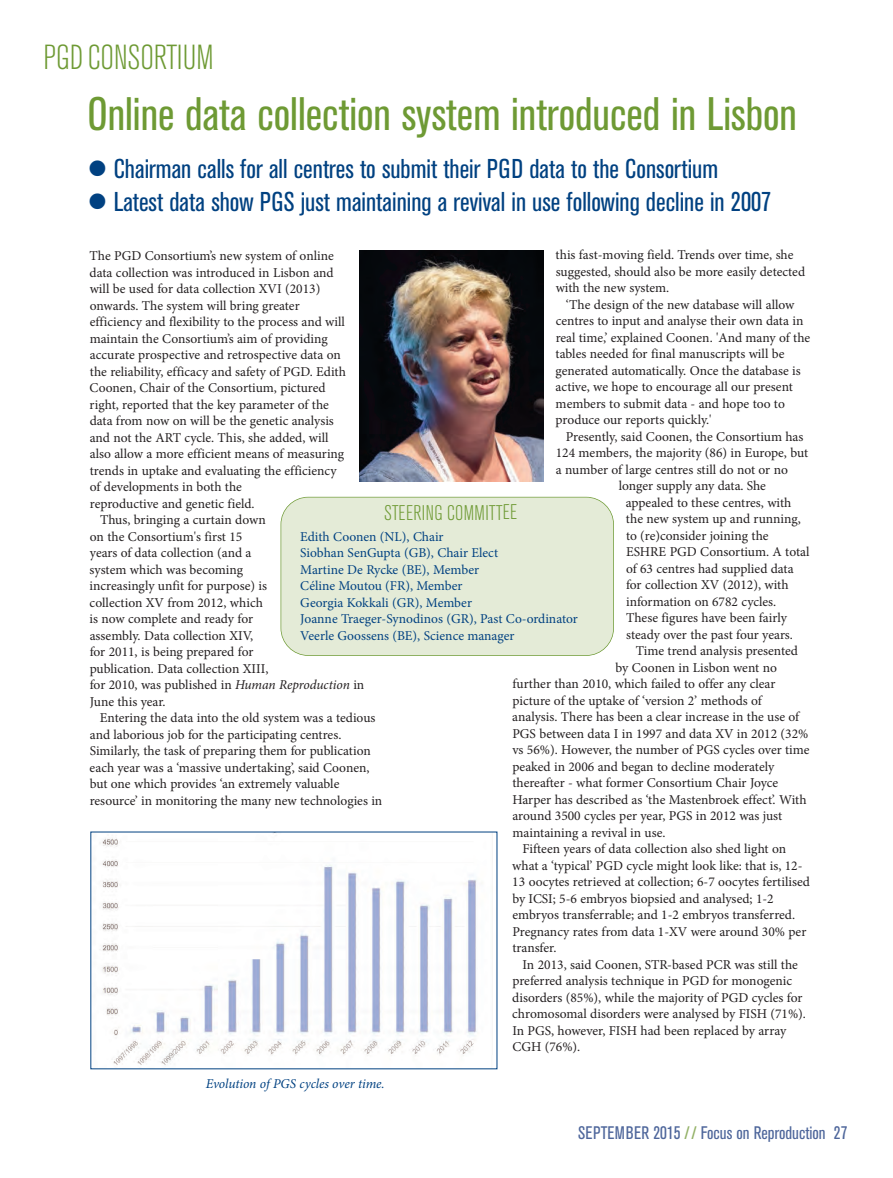
<style>
.page{position:relative;width:893px;height:1178px;background:#fff}
.page>*{position:absolute;margin:0;border:0;box-sizing:border-box;transform-origin:0 0}
.t1{font:condensed 46.5px "Akzidenz Grotesk BQ";color:#6e9a34}
.t2{font:300 condensed 34.5px "Akzidenz Grotesk BQ";letter-spacing:-.005em;color:#6e9a34}
.t3{font:condensed 27px/33px "Akzidenz Grotesk BQ";color:#014181}
.t4{font:300 condensed 21px "Akzidenz Grotesk BQ";letter-spacing:.015em;color:#6e9a34}
.t5{font:condensed 18px "Akzidenz Grotesk BQ";color:#4e669b}
.t6{font:13.5px/16.5px "Minion Pro";color:#231f20}
.t7{font:13.5px/16.5px "Minion Pro";color:#014181}
.t8{font:italic 13.5px "Minion Pro";letter-spacing:-.01em;color:#014181}
.s1{font-style:italic}
.s2{color:#93b166}
</style>
<div class="page">
<img style="left:360px;top:250px;width:183px;height:231px">
<img style="left:102px;top:838px;width:391px;height:227px">
<div style="left:281px;top:497px;width:332px;height:158px;background:#e4ebd7;border-radius:27px"></div>
<div style="left:281px;top:497px;width:333px;height:159px;border:2px solid #6e9a34;border-radius:28px"></div>
<h2 class="t2" style="left:44px;top:44px;width:172px">PGD CONSORTIUM</h2>
<h1 class="t1" style="left:87px;top:97px;width:711px">Online data collection system introduced in Lisbon</h1>
<h3 class="t3" style="left:114px;top:154px;width:659px">Chairman calls for all centres to submit their PGD data to the Consortium<br>Latest data show PGS just maintaining a revival in use following decline in 2007</h3>
<p class="t6" style="left:556px;top:247px;width:251px">this fast-moving field. Trends over time, she suggested, should also be more easily detected with the new system.</p>
<p class="t6" style="left:555px;top:297px;width:256px;text-indent:10px">‘The design of the new database will allow centres to input and analyse their own data in real time,’ explained Coonen. 'And many of the tables needed for final manuscripts will be generated automatically. Once the database is active, we hope to encourage all our present members to submit data - and hope too to produce our reports quickly.'</p>
<p class="t6" style="left:566px;top:429px;width:239px">Presently, said Coonen, the Consortium has</p>
<p class="t6" style="left:556px;top:445px;width:254px">124 members, the majority (86) in Europe, but</p>
<p class="t6" style="left:556px;top:462px;width:234px">a number of large centres still do not or no</p>
<p class="t6" style="left:619px;top:478px;width:149px">longer supply any data. She</p>
<p class="t6" style="left:626px;top:495px;width:167px">appealed to these centres, with</p>
<p class="t6" style="left:626px;top:511px;width:176px">the new system up and running,</p>
<p class="t6" style="left:626px;top:528px;width:144px">to (re)consider joining the</p>
<p class="t6" style="left:626px;top:544px;width:185px">ESHRE PGD Consortium. A total</p>
<p class="t6" style="left:626px;top:561px;width:169px">of 63 centres had supplied data</p>
<p class="t6" style="left:626px;top:577px;width:164px">for collection XV (2012), with</p>
<p class="t6" style="left:626px;top:594px;width:152px">information on 6782 cycles.</p>
<p class="t6" style="left:626px;top:610px;width:162px">These figures have been fairly</p>
<p class="t6" style="left:626px;top:627px;width:168px">steady over the past four years.</p>
<p class="t6" style="left:636px;top:643px;width:164px">Time trend analysis presented</p>
<p class="t6" style="left:616px;top:660px;width:163px">by Coonen in Lisbon went no</p>
<p class="t6" style="left:512px;top:676px;width:264px">further than 2010, which failed to offer any clear</p>
<p class="t6" style="left:512px;top:693px;width:251px">picture of the uptake of ‘version 2’ methods of</p>
<p class="t6" style="left:512px;top:709px;width:288px">analysis. There has been a clear increase in the use of</p>
<p class="t6" style="left:512px;top:726px;width:298px">PGS between data I in 1997 and data XV in 2012 (32%</p>
<p class="t6" style="left:512px;top:742px;width:299px">vs 56%). However, the number of PGS cycles over time</p>
<p class="t6" style="left:512px;top:759px;width:263px">peaked in 2006 and began to decline moderately</p>
<p class="t6" style="left:512px;top:775px;width:267px">thereafter - what former Consortium Chair Joyce</p>
<p class="t6" style="left:512px;top:792px;width:296px">Harper has described as ‘the Mastenbroek effect’. With</p>
<p class="t6" style="left:512px;top:808px;width:271px">around 3500 cycles per year, PGS in 2012 was just</p>
<p class="t6" style="left:512px;top:825px;width:154px">maintaining a revival in use.</p>
<p class="t6" style="left:522px;top:841px;width:265px">Fifteen years of data collection also shed light on</p>
<p class="t6" style="left:512px;top:858px;width:292px">what a ‘typical’ PGD cycle might look like: that is, 12-</p>
<p class="t6" style="left:512px;top:874px;width:299px">13 oocytes retrieved at collection; 6-7 oocytes fertilised</p>
<p class="t6" style="left:512px;top:891px;width:263px">by ICSI; 5-6 embryos biopsied and analysed; 1-2</p>
<p class="t6" style="left:512px;top:907px;width:284px">embryos transferrable; and 1-2 embryos transferred.</p>
<p class="t6" style="left:512px;top:924px;width:295px">Pregnancy rates from data 1-XV were around 30% per</p>
<p class="t6" style="left:512px;top:940px;width:46px">transfer.</p>
<p class="t6" style="left:523px;top:957px;width:277px">In 2013, said Coonen, STR-based PCR was still the</p>
<p class="t6" style="left:512px;top:973px;width:281px">preferred analysis technique in PGD for monogenic</p>
<p class="t6" style="left:512px;top:990px;width:292px">disorders (85%), while the majority of PGD cycles for</p>
<p class="t6" style="left:512px;top:1006px;width:295px">chromosomal disorders were analysed by FISH (71%).</p>
<p class="t6" style="left:512px;top:1023px;width:275px">In PGS, however, FISH had been replaced by array</p>
<p class="t6" style="left:512px;top:1039px;width:70px">CGH (76%).</p>
<p class="t6" style="left:90px;top:249px;width:246px">The PGD Consortium’s new system of online</p>
<p class="t6" style="left:90px;top:265px;width:246px">data collection was introduced in Lisbon and</p>
<p class="t6" style="left:90px;top:282px;width:232px">will be used for data collection XVI (2013)</p>
<p class="t6" style="left:90px;top:298px;width:212px">onwards. The system will bring greater</p>
<p class="t6" style="left:90px;top:315px;width:257px">efficiency and flexibility to the process and will</p>
<p class="t6" style="left:90px;top:331px;width:239px">maintain the Consortium’s aim of providing</p>
<p class="t6" style="left:90px;top:348px;width:253px">accurate prospective and retrospective data on</p>
<p class="t6" style="left:90px;top:364px;width:258px">the reliability, efficacy and safety of PGD. Edith</p>
<p class="t6" style="left:90px;top:381px;width:237px">Coonen, Chair of the Consortium, pictured</p>
<p class="t6" style="left:90px;top:397px;width:241px">right, reported that the key parameter of the</p>
<p class="t6" style="left:90px;top:414px;width:246px">data from now on will be the genetic analysis</p>
<p class="t6" style="left:90px;top:430px;width:240px">and not the ART cycle. This, she added, will</p>
<p class="t6" style="left:90px;top:447px;width:256px">also allow a more efficient means of measuring</p>
<p class="t6" style="left:90px;top:463px;width:248px">trends in uptake and evaluating the efficiency</p>
<p class="t6" style="left:90px;top:480px;width:154px">of developments in both the</p>
<p class="t6" style="left:90px;top:496px;width:166px">reproductive and genetic field.</p>
<p class="t6" style="left:100px;top:513px;width:167px">Thus, bringing a curtain down</p>
<p class="t6" style="left:90px;top:529px;width:154px">on the Consortium's first 15</p>
<p class="t6" style="left:90px;top:546px;width:163px">years of data collection (and a</p>
<p class="t6" style="left:90px;top:562px;width:155px">system which was becoming</p>
<p class="t6" style="left:90px;top:579px;width:179px">increasingly unfit for purpose) is</p>
<p class="t6" style="left:90px;top:595px;width:175px">collection XV from 2012, which</p>
<p class="t6" style="left:90px;top:612px;width:165px">is now complete and ready for</p>
<p class="t6" style="left:90px;top:628px;width:165px">assembly. Data collection XIV,</p>
<p class="t6" style="left:90px;top:645px;width:165px">for 2011, is being prepared for</p>
<p class="t6" style="left:90px;top:661px;width:180px">publication. Data collection XIII,</p>
<p class="t6" style="left:90px;top:678px;width:276px">for 2010, was published in <span class="s1">Human Reproduction</span> in</p>
<p class="t6" style="left:90px;top:694px;width:77px">June this year.</p>
<p class="t6" style="left:100px;top:711px;width:277px">Entering the data into the old system was a tedious</p>
<p class="t6" style="left:90px;top:727px;width:253px">and laborious job for the participating centres.</p>
<p class="t6" style="left:90px;top:744px;width:282px">Similarly, the task of preparing them for publication</p>
<p class="t6" style="left:90px;top:760px;width:281px">each year was a ‘massive undertaking’, said Coonen,</p>
<p class="t6" style="left:90px;top:777px;width:251px">but one which provides ‘an extremely valuable</p>
<p class="t6" style="left:90px;top:793px;width:294px">resource’ in monitoring the many new technologies in</p>
<h3 class="t4" style="left:384px;top:505px;width:135px">STEERING COMMITTEE</h3>
<p class="t7" style="left:300px;top:529px;width:279px">Edith Coonen (NL), Chair<br>Siobhan SenGupta (GB), Chair Elect<br>Martine De Rycke (BE), Member<br>Céline Moutou (FR), Member<br>Georgia Kokkali (GR), Member<br>Joanne Traeger-Synodinos (GR), Past Co-ordinator Veerle Goossens (BE), Science manager</p>
<p class="t8" style="left:206px;top:1078px;width:180px">Evolution of PGS cycles over time.</p>
<h3 class="t5" style="left:578px;top:1126px;width:271px">SEPTEMBER 2015 <span class="s2">//</span> Focus on Reproduction 27</h3>
</div>
